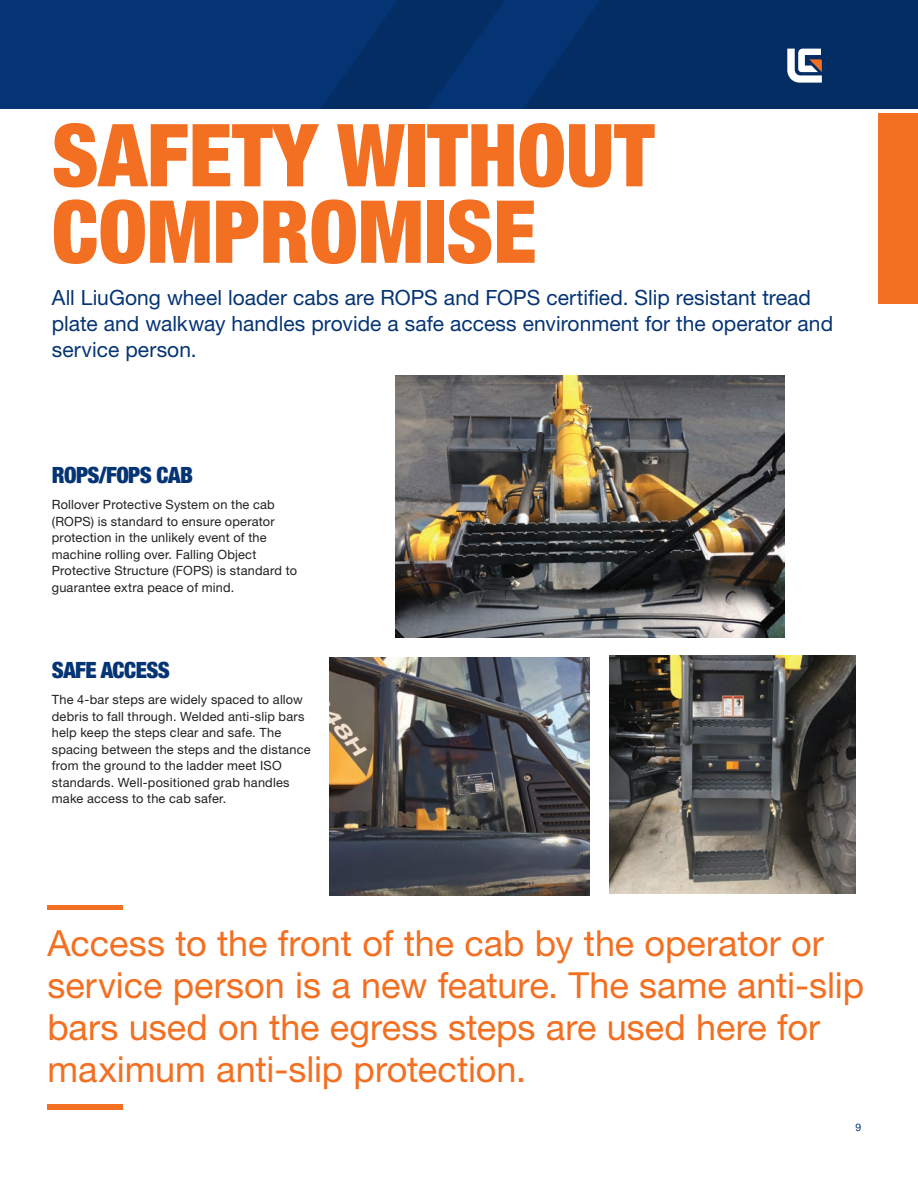
<style>
.page{position:relative;width:918px;height:1188px;background:#fff}
.page>*{position:absolute;margin:0;border:0;box-sizing:border-box;transform-origin:0 0}
.t1{font:900 condensed 87px/76.5px "Helvetica Neue LT Pro";color:#f36f21}
.t2{font:36px/42px "Helvetica Neue LT Pro";color:#f36f21}
.t3{font:900 condensed 22.5px "Helvetica Neue LT Pro";letter-spacing:-.025em;color:#053474}
.t4{font:21px/26.2px "Helvetica Neue LT Pro";color:#053474}
.t5{font:12.75px/16.5px "Helvetica Neue LT Pro";letter-spacing:.015em;color:#231f20}
.t6{font:10.5px "Helvetica Neue LT Pro";color:#053474}
</style>
<div class="page">
<hr style="left:47px;top:905px;width:76px;height:4px;background:#f36f21">
<div style="left:47px;top:1105px;width:76px;height:5px;background:#f36f21"></div>
<img style="left:330px;top:658px;width:259px;height:238px">
<img style="left:609px;top:656px;width:246px;height:238px">
<img style="left:395px;top:376px;width:389px;height:261px">
<div style="left:0;top:0;width:918px;height:109px;background:#053474"></div>
<div style="left:878px;top:113px;width:40px;height:190px;background:#f36f21"></div>
<svg style="left:321px;top:0;width:597px;height:109px"></svg>
<h1 class="t1" style="left:52px;top:117px;width:604px">SAFETY WITHOUT<br>COMPROMISE</h1>
<h3 class="t4" style="left:52px;top:284px;width:783px">All LiuGong wheel loader cabs are ROPS and FOPS certified. Slip resistant tread plate and walkway handles provide a safe access environment for the operator and service person.</h3>
<h3 class="t3" style="left:52px;top:461px;width:143px">ROPS/FOPS CAB</h3>
<p class="t5" style="left:52px;top:496px;width:247px">Rollover Protective System on the cab (ROPS) is standard to ensure operator protection in the unlikely event of the machine rolling over. Falling Object Protective Structure (FOPS) is standard to guarantee extra peace of mind.</p>
<h3 class="t3" style="left:52px;top:656px;width:120px">SAFE ACCESS</h3>
<p class="t5" style="left:52px;top:691px;width:260px">The 4-bar steps are widely spaced to allow debris to fall through. Welded anti-slip bars help keep the steps clear and safe. The spacing between the steps and the distance from the ground to the ladder meet ISO standards. Well-positioned grab handles make access to the cab safer.</p>
<h2 class="t2" style="left:47px;top:921px;width:818px">Access to the front of the cab by the operator or service person is a new feature. The same anti-slip bars used on the egress steps are used here for maximum anti-slip protection.</h2>
<p class="t6" style="left:856px;top:1120px;width:7px">9</p>
</div>
